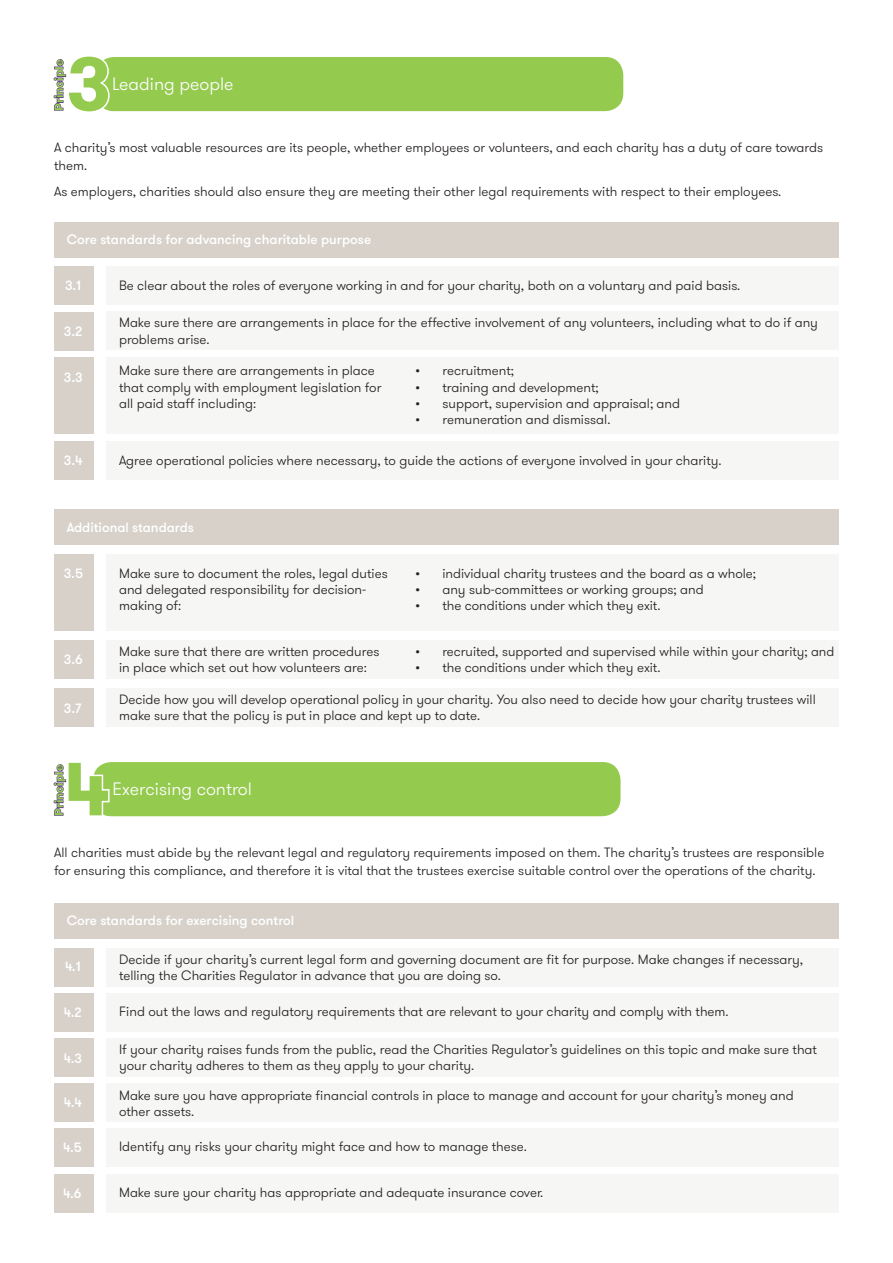
<style>
.page{position:relative;width:893px;height:1263px;background:#fff}
.page>*{position:absolute;margin:0;border:0;box-sizing:border-box;transform-origin:0 0}
.t1{font:700 75px "GT Walsheim Pro";color:#94ca4e}
.t2{font:300 18px "GT Walsheim Pro";color:#fff}
.t3{font:300 13.5px/16.2px "GT Walsheim Pro";color:#231f20}
.t4{font:500 13.5px "GT Walsheim Pro";color:#fff}
.t5{font:700 12px "GT Walsheim Pro";color:#94ca4e}
</style>
<div class="page">
<div style="left:93px;top:762px;width:527px;height:54px;background:#94ca4e;border-radius:18px"></div>
<div style="left:96px;top:57px;width:527px;height:54px;background:#94ca4e;border-radius:18px"></div>
<svg style="left:54px;top:762px;width:57px;height:55px"></svg>
<svg style="left:54px;top:57px;width:57px;height:54px"></svg>
<div style="left:54px;top:222px;width:785px;height:35px;background:#d7d1ca"></div>
<div style="left:54px;top:510px;width:785px;height:35px;background:#d7d1ca"></div>
<div style="left:106px;top:267px;width:733px;height:38px;background:#f6f6f4"></div>
<div style="left:106px;top:554px;width:733px;height:77px;background:#f6f6f4"></div>
<div style="left:106px;top:312px;width:733px;height:38px;background:#f6f6f4"></div>
<div style="left:106px;top:640px;width:733px;height:38px;background:#f6f6f4"></div>
<div style="left:106px;top:357px;width:733px;height:77px;background:#f6f6f4"></div>
<div style="left:106px;top:688px;width:733px;height:38px;background:#f6f6f4"></div>
<div style="left:106px;top:442px;width:733px;height:38px;background:#f6f6f4"></div>
<div style="left:54px;top:267px;width:40px;height:38px;background:#d7d1ca"></div>
<div style="left:54px;top:554px;width:40px;height:77px;background:#d7d1ca"></div>
<div style="left:54px;top:357px;width:40px;height:77px;background:#d7d1ca"></div>
<div style="left:54px;top:688px;width:40px;height:38px;background:#d7d1ca"></div>
<div style="left:54px;top:312px;width:40px;height:38px;background:#d7d1ca"></div>
<div style="left:54px;top:641px;width:40px;height:38px;background:#d7d1ca"></div>
<div style="left:54px;top:442px;width:40px;height:38px;background:#d7d1ca"></div>
<div style="left:54px;top:903px;width:785px;height:35px;background:#d7d1ca"></div>
<div style="left:106px;top:948px;width:733px;height:38px;background:#f6f6f4"></div>
<div style="left:106px;top:993px;width:733px;height:38px;background:#f6f6f4"></div>
<div style="left:106px;top:1038px;width:733px;height:39px;background:#f6f6f4"></div>
<div style="left:106px;top:1083px;width:733px;height:39px;background:#f6f6f4"></div>
<div style="left:106px;top:1129px;width:733px;height:38px;background:#f6f6f4"></div>
<div style="left:106px;top:1174px;width:733px;height:38px;background:#f6f6f4"></div>
<div style="left:54px;top:948px;width:40px;height:38px;background:#d7d1ca"></div>
<div style="left:54px;top:1038px;width:40px;height:39px;background:#d7d1ca"></div>
<div style="left:54px;top:993px;width:40px;height:38px;background:#d7d1ca"></div>
<div style="left:54px;top:1083px;width:40px;height:39px;background:#d7d1ca"></div>
<div style="left:54px;top:1129px;width:40px;height:38px;background:#d7d1ca"></div>
<div style="left:54px;top:1174px;width:40px;height:38px;background:#d7d1ca"></div>
<p class="t1" style="left:67px;top:35px;width:47px">3</p>
<p class="t5" style="left:51px;top:111px;width:53px;rotate:-90deg">Principle</p>
<p class="t2" style="left:112px;top:73px;width:123px">Leading people</p>
<p class="t3" style="left:54px;top:138px;width:771px;line-height:18px">A charity’s most valuable resources are its people, whether employees or volunteers, and each charity has a duty of care towards them.</p>
<p class="t3" style="left:54px;top:184px;width:729px">As employers, charities should also ensure they are meeting their other legal requirements with respect to their employees.</p>
<p class="t4" style="left:67px;top:231px;width:306px">Core standards for advancing charitable purpose</p>
<p class="t4" style="left:65px;top:277px;width:18px">3.1</p>
<p class="t4" style="left:64px;top:322px;width:20px">3.2</p>
<p class="t4" style="left:64px;top:369px;width:20px">3.3</p>
<p class="t4" style="left:64px;top:452px;width:20px">3.4</p>
<p class="t3" style="left:119px;top:278px;width:623px">Be clear about the roles of everyone working in and for your charity, both on a voluntary and paid basis.</p>
<p class="t3" style="left:119px;top:315px;width:700px">Make sure there are arrangements in place for the effective involvement of any volunteers, including what to do if any problems arise.</p>
<p class="t3" style="left:119px;top:363px;width:264px">Make sure there are arrangements in place that comply with employment legislation for all paid staff including:</p>
<p class="t3" style="left:415px;top:363px;width:100px">• recruitment;</p>
<p class="t3" style="left:415px;top:379px;width:185px">• training and development;</p>
<p class="t3" style="left:415px;top:395px;width:266px">• support, supervision and appraisal; and</p>
<p class="t3" style="left:415px;top:411px;width:197px">• remuneration and dismissal.</p>
<p class="t3" style="left:119px;top:453px;width:604px">Agree operational policies where necessary, to guide the actions of everyone involved in your charity.</p>
<p class="t4" style="left:67px;top:518px;width:129px">Additional standards</p>
<p class="t4" style="left:64px;top:565px;width:21px">3.5</p>
<p class="t4" style="left:64px;top:651px;width:20px">3.6</p>
<p class="t4" style="left:64px;top:700px;width:19px">3.7</p>
<p class="t3" style="left:119px;top:565px;width:270px">Make sure to document the roles, legal duties and delegated responsibility for decision&shy;making of:</p>
<p class="t3" style="left:415px;top:565px;width:342px">• individual charity trustees and the board as a whole;</p>
<p class="t3" style="left:415px;top:581px;width:290px">• any sub-committees or working groups; and</p>
<p class="t3" style="left:415px;top:597px;width:247px">• the conditions under which they exit.</p>
<p class="t3" style="left:415px;top:644px;width:420px">• recruited, supported and supervised while within your charity; and</p>
<p class="t3" style="left:415px;top:660px;width:247px">• the conditions under which they exit.</p>
<p class="t3" style="left:119px;top:691px;width:698px">Decide how you will develop operational policy in your charity. You also need to decide how your charity trustees will make sure that the policy is put in place and kept up to date.</p>
<p class="t3" style="left:119px;top:644px;width:262px">Make sure that there are written procedures in place which set out how volunteers are:</p>
<p class="t1" style="left:64px;top:740px;width:47px">4</p>
<p class="t5" style="left:51px;top:816px;width:53px;rotate:-90deg">Principle</p>
<p class="t2" style="left:112px;top:778px;width:141px">Exercising control</p>
<p class="t3" style="left:54px;top:844px;width:772px;line-height:18px">All charities must abide by the relevant legal and regulatory requirements imposed on them. The charity’s trustees are responsible for ensuring this compliance, and therefore it is vital that the trustees exercise suitable control over the operations of the charity.</p>
<p class="t4" style="left:67px;top:912px;width:229px">Core standards for exercising control</p>
<p class="t3" style="left:119px;top:952px;width:686px">Decide if your charity’s current legal form and governing document are fit for purpose. Make changes if necessary, telling the Charities Regulator in advance that you are doing so.</p>
<p class="t3" style="left:119px;top:1004px;width:611px">Find out the laws and regulatory requirements that are relevant to your charity and comply with them.</p>
<p class="t3" style="left:119px;top:1042px;width:699px">If your charity raises funds from the public, read the Charities Regulator’s guidelines on this topic and make sure that your charity adheres to them as they apply to your charity.</p>
<p class="t3" style="left:119px;top:1087px;width:676px">Make sure you have appropriate financial controls in place to manage and account for your charity’s money and other assets.</p>
<p class="t3" style="left:119px;top:1139px;width:409px">Identify any risks your charity might face and how to manage these.</p>
<p class="t3" style="left:119px;top:1184px;width:426px">Make sure your charity has appropriate and adequate insurance cover.</p>
<p class="t4" style="left:65px;top:958px;width:17px">4.1</p>
<p class="t4" style="left:64px;top:1003px;width:19px">4.2</p>
<p class="t4" style="left:64px;top:1050px;width:20px">4.3</p>
<p class="t4" style="left:64px;top:1094px;width:20px">4.4</p>
<p class="t4" style="left:63px;top:1139px;width:20px">4.5</p>
<p class="t4" style="left:63px;top:1184px;width:20px">4.6</p>
</div>
